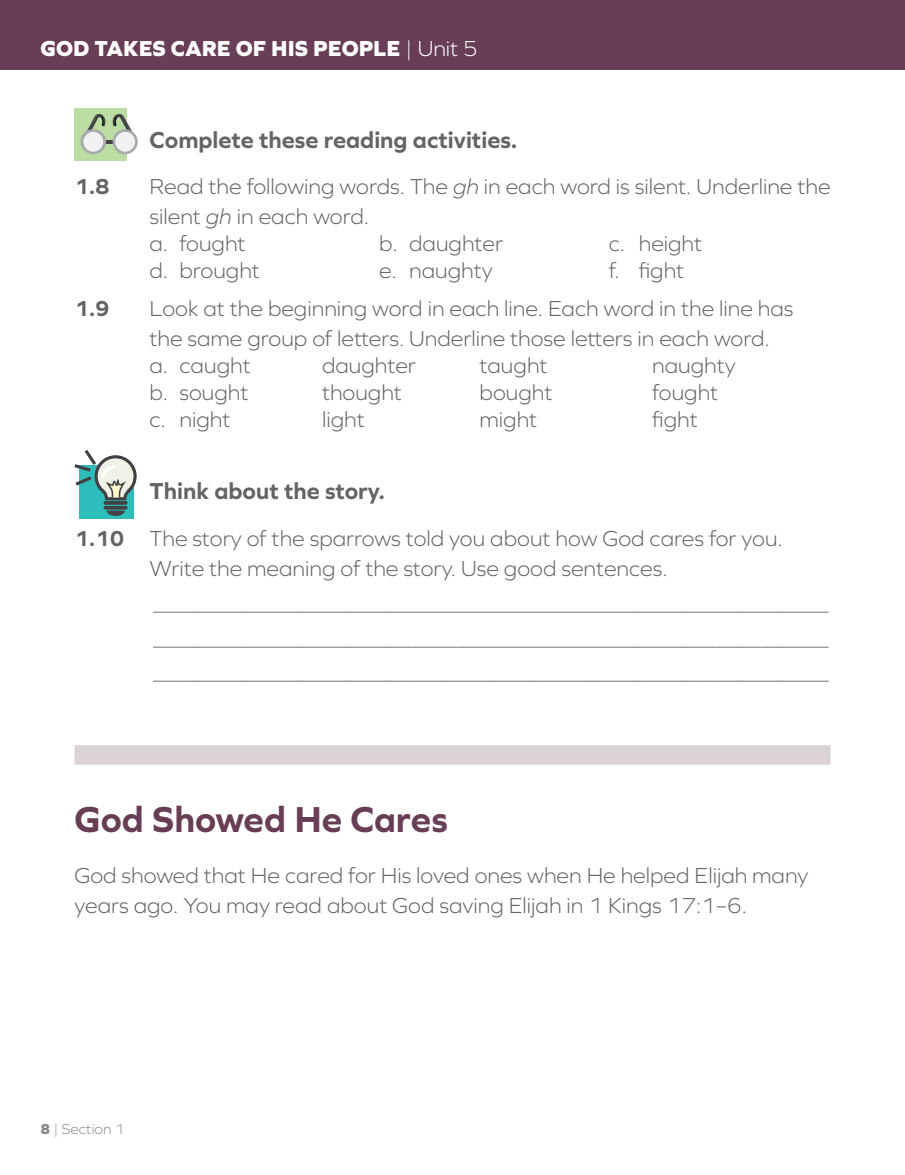
<style>
.page{position:relative;width:905px;height:1175px;background:#fff}
.page>*{position:absolute;margin:0;border:0;box-sizing:border-box;transform-origin:0 0}
.t1{font:700 37.5px "Graphie";color:#683d56}
.t2{font:700 24px "Graphie";color:#636466}
.t3{font:300 22.5px/30px "Graphie";color:#636466}
.t4{font:800 22.5px "Graphie";color:#fff}
.t5{font:700 22.5px "Graphie";color:#636466}
.t6{font:300 15px "Graphie";color:#87898c}
.s1{font-weight:300}
.s2{font-style:italic}
.s3{font-weight:700}
.s4{font-weight:800}
</style>
<div class="page">
<div style="left:74px;top:108px;width:53px;height:53px;background:#bbdca2"></div>
<svg style="left:80px;top:114px;width:57px;height:40px"></svg>
<div style="left:83px;top:132px;width:20px;height:20px;background:#f1f1f2;border-radius:50%"></div>
<div style="left:113px;top:129px;width:25px;height:25px;background:#a7a9ac;border-radius:50%"></div>
<div style="left:115px;top:132px;width:20px;height:20px;background:#f1f1f2;border-radius:50%"></div>
<div style="left:79px;top:465px;width:54px;height:53px;background:#2dbdba"></div>
<svg style="left:104px;top:501px;width:24px;height:4px"></svg>
<hr style="left:104px;top:506px;width:24px;height:3px;background:#414042;border-radius:2px">
<svg style="left:107px;top:510px;width:18px;height:6px"></svg>
<div style="left:95px;top:455px;width:42px;height:42px;border:3px solid #414042;border-radius:50%"></div>
<svg style="left:74px;top:450px;width:59px;height:52px"></svg>
<div style="left:74px;top:745px;width:756px;height:19px;background:#dbd2d5"></div>
<div style="left:0;top:0;width:904px;height:69px;background:#683d56"></div>
<p class="t4" style="left:40px;top:35px;width:439px">GOD TAKES CARE OF HIS PEOPLE <span class="s1">| Unit 5</span></p>
<p class="t2" style="left:149px;top:126px;width:369px">Complete these reading activities.</p>
<p class="t5" style="left:74px;top:174px;width:37px">1.8</p>
<p class="t3" style="left:149px;top:171px;width:682px">Read the following words. The <span class="s2">gh</span> in each word is silent. Underline the silent <span class="s2">gh</span> in each word.</p>
<p class="t3" style="left:149px;top:228px;width:98px">a. fought</p>
<p class="t3" style="left:379px;top:228px;width:125px">b. daughter</p>
<p class="t3" style="left:608px;top:228px;width:95px">c. height</p>
<p class="t3" style="left:149px;top:255px;width:112px">d. brought</p>
<p class="t3" style="left:379px;top:255px;width:115px">e. naughty</p>
<p class="t3" style="left:608px;top:255px;width:77px">f. fight</p>
<p class="t5" style="left:74px;top:295px;width:37px">1.9</p>
<p class="t3" style="left:149px;top:293px;width:645px">Look at the beginning word in each line. Each word in the line has the same group of letters. Underline those letters in each word.</p>
<p class="t3" style="left:149px;top:350px;width:103px">a. caught</p>
<p class="t3" style="left:322px;top:350px;width:95px">daughter</p>
<p class="t3" style="left:479px;top:350px;width:69px">taught</p>
<p class="t3" style="left:652px;top:350px;width:85px">naughty</p>
<p class="t3" style="left:149px;top:377px;width:100px">b. sought</p>
<p class="t3" style="left:322px;top:377px;width:81px">thought</p>
<p class="t3" style="left:479px;top:377px;width:74px">bought</p>
<p class="t3" style="left:652px;top:377px;width:68px">fought</p>
<p class="t3" style="left:149px;top:404px;width:82px">c. night</p>
<p class="t3" style="left:322px;top:404px;width:44px">light</p>
<p class="t3" style="left:479px;top:404px;width:59px">might</p>
<p class="t3" style="left:652px;top:404px;width:47px">fight</p>
<p class="t2" style="left:149px;top:477px;width:237px">Think about the story.</p>
<p class="t3" style="left:149px;top:522px;width:634px;text-indent:-75px"><span class="s3">1.10</span> The story of the sparrows told you about how God cares for you.<br>Write the meaning of the story. Use good sentences.</p>
<p class="t3" style="left:153px;top:585px;width:676px;line-height:34.5px;text-align:justify">____________________________________________________________ ____________________________________________________________ ____________________________________________________________</p>
<h1 class="t1" style="left:74px;top:797px;width:375px">God Showed He Cares</h1>
<p class="t3" style="left:74px;top:860px;width:735px">God showed that He cared for His loved ones when He helped Elijah many years ago. You may read about God saving Elijah in 1 Kings 17:1–6.</p>
<p class="t6" style="left:40px;top:1120px;width:85px"><span class="s4">8</span> | Section 1</p>
</div>
